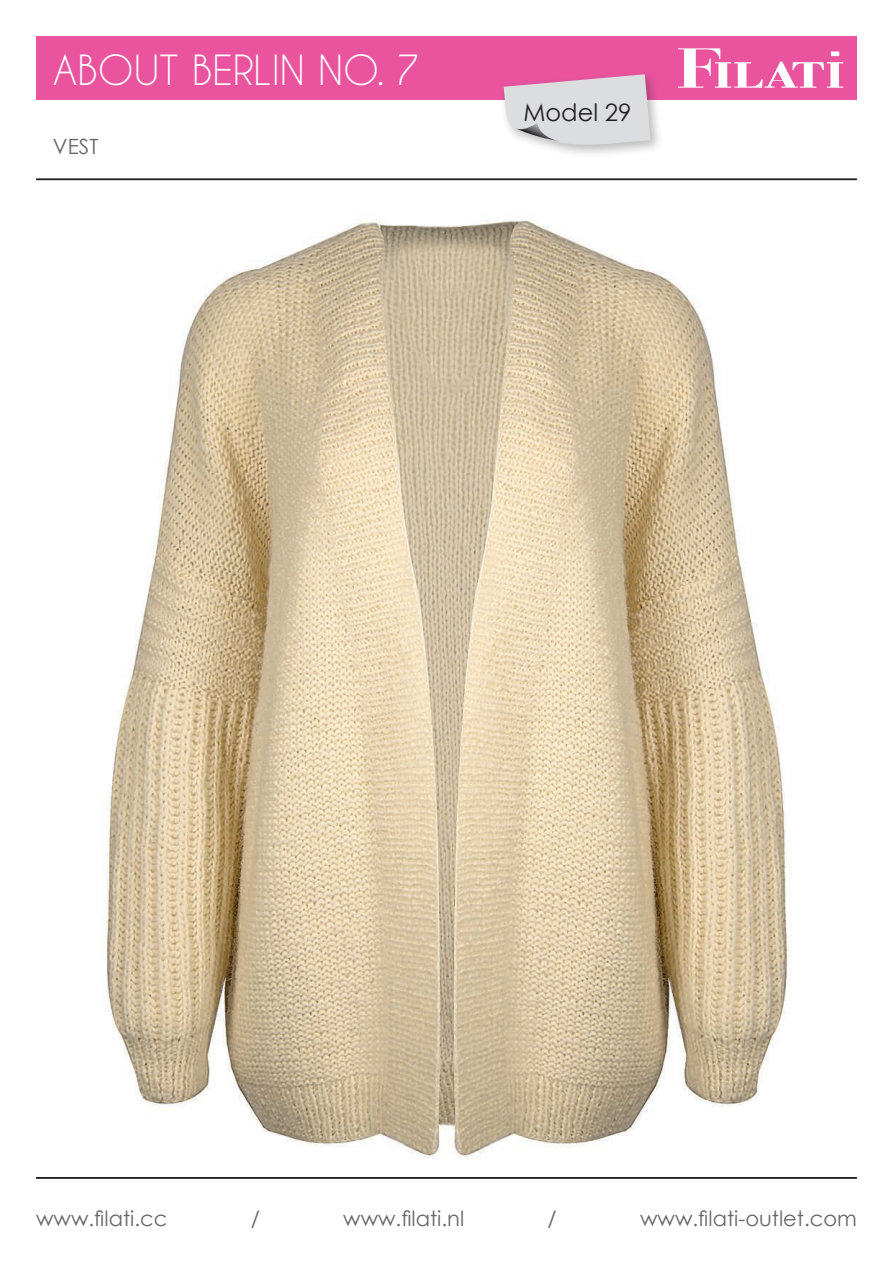
<style>
.page{position:relative;width:893px;height:1263px;background:#fff}
.page>*{position:absolute;margin:0;border:0;box-sizing:border-box;transform-origin:0 0}
.t1{font:39px "Caviar Dreams";color:#fff}
.t2{font:24px "Century Gothic";color:#231f20}
.t3{font:21px "Century Gothic";color:#67676a}
</style>
<div class="page">
<img style="left:66px;top:180px;width:761px;height:979px">
<hr style="left:36px;top:1177px;width:821px;height:1px;background:#231f20">
<hr style="left:36px;top:179px;width:821px;height:1px;background:#231f20">
<div style="left:36px;top:36px;width:821px;height:64px;background:#ea549f"></div>
<svg style="left:678px;top:48px;width:165px;height:40px"></svg>
<div style="left:499px;top:70px;width:165px;height:88px;background:#231f20;opacity:.3"></div>
<svg style="left:504px;top:74px;width:147px;height:76px;background:#dcced7"></svg>
<h1 class="t1" style="left:53px;top:47px;width:369px">ABOUT BERLIN NO. 7</h1>
<p class="t3" style="left:53px;top:131px;width:47px">VEST</p>
<p class="t2" style="left:523px;top:96px;width:109px">Model 29</p>
<p class="t3" style="left:36px;top:1204px;width:133px">www.filati.cc</p>
<p class="t3" style="left:251px;top:1204px;width:11px">/</p>
<p class="t3" style="left:343px;top:1204px;width:123px">www.filati.nl</p>
<p class="t3" style="left:548px;top:1204px;width:11px">/</p>
<p class="t3" style="left:640px;top:1204px;width:218px">www.filati-outlet.com</p>
</div>
